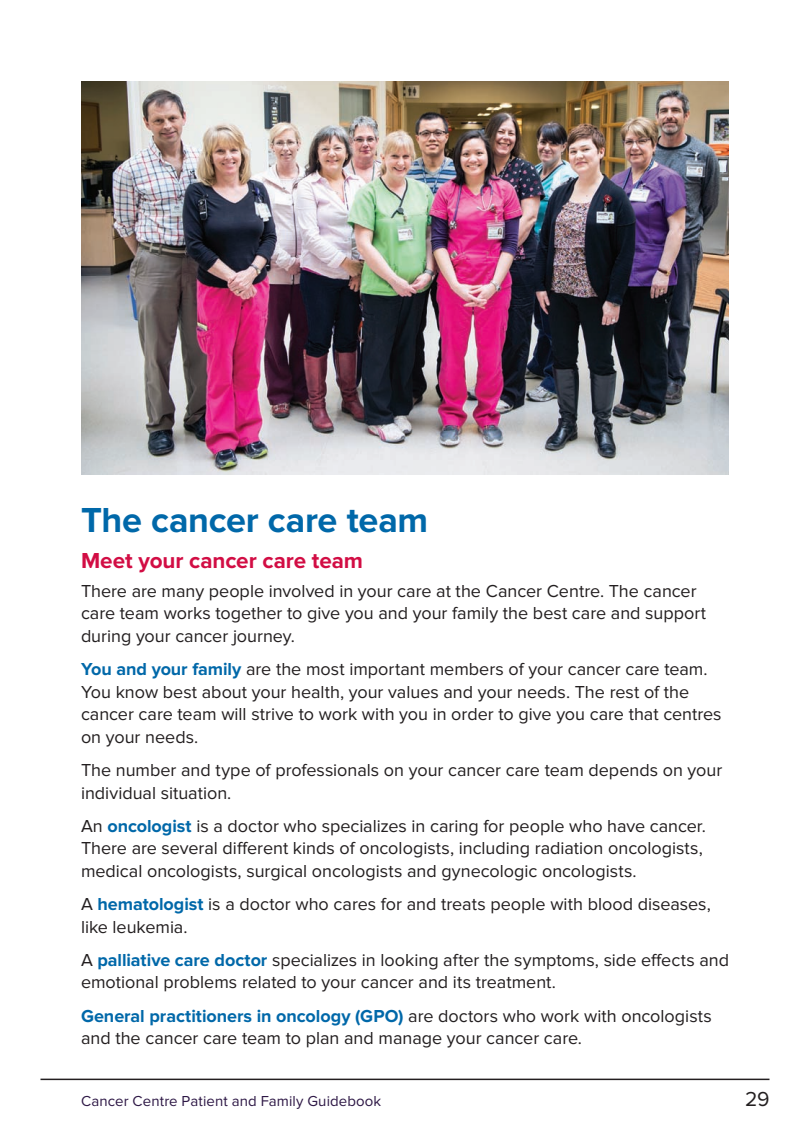
<style>
.page{position:relative;width:810px;height:1134px;background:#fff}
.page>*{position:absolute;margin:0;border:0;box-sizing:border-box;transform-origin:0 0}
.main{font:700 36px "Proxima Nova";letter-spacing:-.01em;color:#0068a9}
._15pt_red_subject{font:700 22.5px "Proxima Nova";letter-spacing:-.005em;color:#d20d44}
.t1{font:21px "Proxima Nova";color:#231f20}
.body{font:18px/22.5px "Proxima Nova";color:#231f20}
.t2{font:15px "Proxima Nova";letter-spacing:.005em;color:#2d1745}
.s1{font-weight:700;color:#0068a9}
</style>
<div class="page">
<hr style="left:40px;top:1079px;width:730px;height:1px;background:#231f20">
<img style="left:81px;top:81px;width:648px;height:393px">
<p class="main" style="left:81px;top:499px;width:349px">The cancer care team</p>
<p class="_15pt_red_subject" style="left:81px;top:547px;width:284px">Meet your cancer care team</p>
<p class="body" style="left:81px;top:580px;width:627px">There are many people involved in your care at the Cancer Centre. The cancer care team works together to give you and your family the best care and support during your cancer journey.</p>
<p class="body" style="left:81px;top:658px;width:642px"><span class="s1">You and your family</span> are the most important members of your cancer care team.<br>You know best about your health, your values and your needs. The rest of the cancer care team will strive to work with you in order to give you care that centres on your needs.</p>
<p class="body" style="left:81px;top:759px;width:643px">The number and type of professionals on your cancer care team depends on your individual situation.</p>
<p class="body" style="left:81px;top:815px;width:627px">An <span class="s1">oncologist</span> is a doctor who specializes in caring for people who have cancer.<br>There are several different kinds of oncologists, including radiation oncologists, medical oncologists, surgical oncologists and gynecologic oncologists.</p>
<p class="body" style="left:81px;top:893px;width:631px">A <span class="s1">hematologist</span> is a doctor who cares for and treats people with blood diseases, like leukemia.</p>
<p class="body" style="left:81px;top:949px;width:650px">A <span class="s1">palliative care doctor</span> specializes in looking after the symptoms, side effects and emotional problems related to your cancer and its treatment.</p>
<p class="body" style="left:81px;top:1005px;width:632px"><span class="s1">General practitioners in oncology (GPO)</span> are doctors who work with oncologists and the cancer care team to plan and manage your cancer care.</p>
<p class="t2" style="left:81px;top:1092px;width:302px">Cancer Centre Patient and Family Guidebook</p>
<p class="t1" style="left:745px;top:1087px;width:26px">29</p>
</div>
